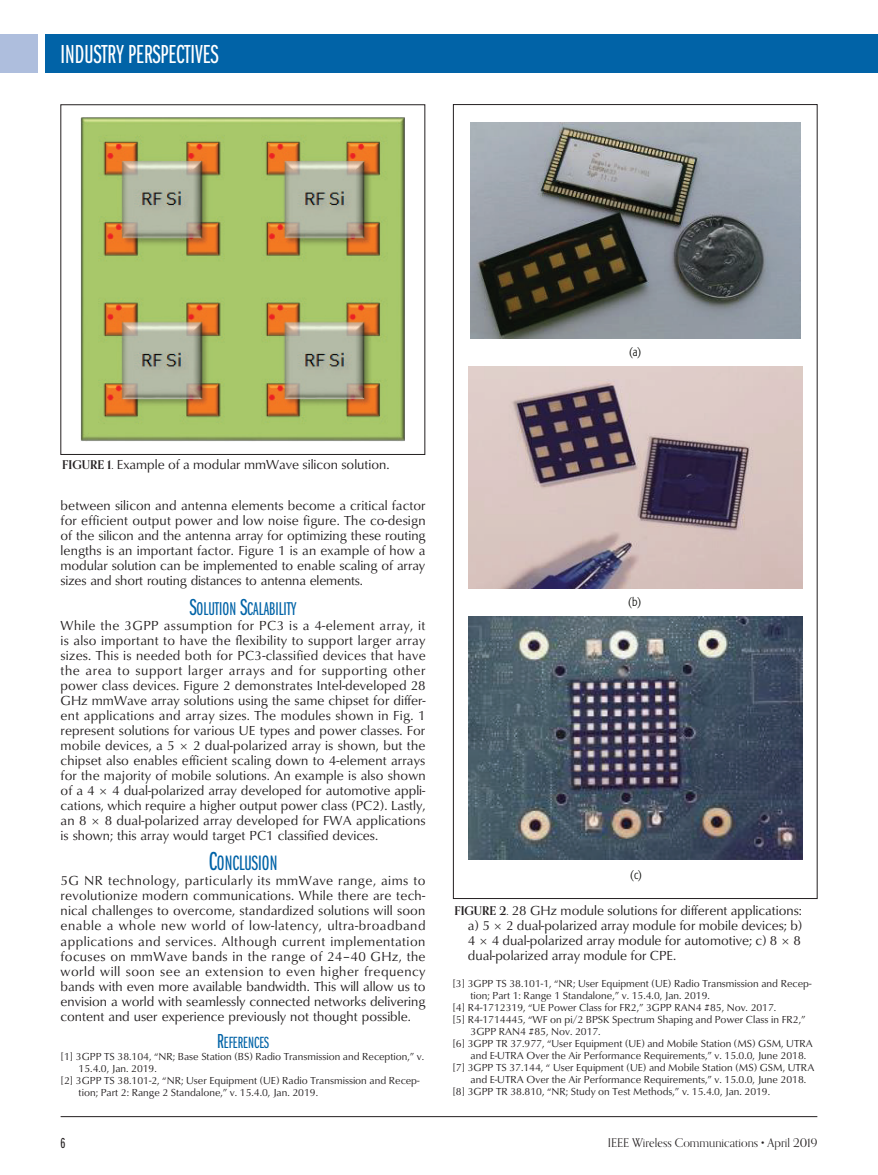
<style>
.page{position:relative;width:878px;height:1175px;background:#fff}
.page>*{position:absolute;margin:0;border:0;box-sizing:border-box;transform-origin:0 0}
.t1{font:27px "Franklin Gothic URW Ext Com D Boo SC800";color:#fff}
.t2{font:21.6px "Franklin Gothic URW Ext Com D Boo SC800";color:#0163a7}
.t3{font:19.2px "Franklin Gothic URW Ext Com D Boo SC800";color:#0163a7}
.t4{font:16.8px "Franklin Gothic URW Ext Com D Boo SC800";color:#0163a7}
.t5{font:15px "Franklin Gothic URW Ext Com D Boo";color:#231f20}
.t6{font:13.5px/15px "Classico URW";color:#231f20;text-align:justify}
.t7{font:12px "Orpheus Pro";color:#231f20}
.t8{font:300 condensed 12px "Formata";color:#040503}
.t9{font:10.5px "Classico URW";color:#231f20}
.s1{font-family:"Orpheus Pro";font-weight:700;font-size:12px}
.s2{font-size:24px}
.s3{font-size:27px}
.s4{font-size:21px}
</style>
<div class="page">
<hr style="left:61px;top:1115px;width:756px;height:1px;background:#231f20">
<div style="left:46px;top:34px;width:831px;height:39px;background:#0163a7"></div>
<div style="left:0;top:34px;width:38px;height:39px;background:#aebedd"></div>
<img style="left:81px;top:117px;width:324px;height:324px">
<img style="left:470px;top:123px;width:330px;height:215px">
<img style="left:468px;top:366px;width:334px;height:222px">
<img style="left:468px;top:616px;width:334px;height:243px">
<h1 class="t1" style="left:61px;top:40px;width:159px">INDUSTRY PERSPECTIVES</h1>
<p class="t8" style="left:628px;top:345px;width:14px">(a)</p>
<p class="t6" style="left:62px;top:456px;width:328px"><span class="s1">FIGURE 1.</span> Example of a modular mmWave silicon solution.</p>
<p class="t6" style="left:61px;top:497px;width:366px">between silicon and antenna elements become a critical factor for efficient output power and low noise figure. The co-design of the silicon and the antenna array for optimizing these routing lengths is an important factor. Figure 1 is an example of how a modular solution can be implemented to enable scaling of array sizes and short routing distances to antenna elements.</p>
<h3 class="t3" style="left:190px;top:598px;width:108px"><span class="s2">S</span>OLUTION <span class="s2">S</span>CALABI LITY</h3>
<p class="t6" style="left:61px;top:617px;width:366px">While the 3GPP assumption for PC3 is a 4-element array, it is also important to have the flexibility to support larger array sizes. This is needed both for PC3-classified devices that have the area to support larger arrays and for supporting other power class devices. Figure 2 demonstrates Intel-developed 28<br>GHz mmWave array solutions using the same chipset for differ&shy;ent applications and array sizes. The modules shown in Fig. 1 represent solutions for various UE types and power classes. For mobile devices, a 5</p>
<p class="t6" style="left:61px;top:737px;width:366px;text-indent:132px">2 dual-polarized array is shown, but the chipset also enables efficient scaling down to 4-element arrays for the majority of mobile solutions. An example is also shown of a 4</p>
<p class="t6" style="left:61px;top:782px;width:366px;text-indent:52px">4 dual-polarized array developed for automotive appli&shy;cations, which require a higher output power class (PC2). Lastly, an 8</p>
<p class="t6" style="left:61px;top:812px;width:366px;text-indent:44px">8 dual-polarized array developed for FWA applications is shown; this array would target PC1 classified devices.</p>
<h2 class="t2" style="left:208px;top:851px;width:70px"><span class="s3">C</span>ONCLUSION</h2>
<p class="t6" style="left:61px;top:872px;width:366px">5G NR technology, particularly its mmWave range, aims to revolutionize modern communications. While there are tech&shy;nical challenges to overcome, standardized solutions will soon enable a whole new world of low-latency, ultra-broadband applications and services. Although current implementation focuses on mmWave bands in the range of 24–40 GHz, the world will soon see an extension to even higher frequency bands with even more available bandwidth. This will allow us to envision a world with seamlessly connected networks delivering content and user experience previously not thought possible.</p>
<p class="t4" style="left:217px;top:1032px;width:53px"><span class="s4">R</span>EFERENCES</p>
<p class="t9" style="left:61px;top:1047px;width:365px">[1] 3GPP TS 38.104, “NR; Base Station (BS) Radio Transmission and Reception,” v.</p>
<p class="t9" style="left:79px;top:1059px;width:80px">15.4.0, Jan. 2019.</p>
<p class="t9" style="left:61px;top:1071px;width:360px">[2] 3GPP TS 38.101-2, “NR; User Equipment (UE) Radio Transmission and Recep-</p>
<p class="t9" style="left:79px;top:1083px;width:241px">tion; Part 2: Range 2 Standalone,” v. 15.4.0, Jan. 2019.</p>
<p class="t8" style="left:628px;top:595px;width:15px">(b)</p>
<p class="t8" style="left:630px;top:867px;width:13px">(c)</p>
<p class="t6" style="left:468px;top:901px;width:336px;text-indent:-14px"><span class="s1">FIGURE 2.</span> 28 GHz module solutions for different applications: a) 5 2 dual-polarized array module for mobile devices; b)<br>4 4 dual-polarized array module for automotive; c) 8 8 dual-polarized array module for CPE.</p>
<p class="t9" style="left:452px;top:975px;width:360px">[3] 3GPP TS 38.101-1, “NR; User Equipment (UE) Radio Transmission and Recep-</p>
<p class="t9" style="left:470px;top:987px;width:241px">tion; Part 1: Range 1 Standalone,” v. 15.4.0, Jan. 2019.</p>
<p class="t9" style="left:452px;top:999px;width:325px">[4] R4-1712319, “UE Power Class for FR2,” 3GPP RAN4 #85, Nov. 2017.</p>
<p class="t9" style="left:452px;top:1011px;width:354px">[5] R4-1714445, “WF on pi/2 BPSK Spectrum Shaping and Power Class in FR2,”</p>
<p class="t9" style="left:470px;top:1023px;width:132px">3GPP RAN4 #85, Nov. 2017.</p>
<p class="t9" style="left:452px;top:1035px;width:361px">[6] 3GPP TR 37.977, “User Equipment (UE) and Mobile Station (MS) GSM, UTRA</p>
<p class="t9" style="left:470px;top:1047px;width:337px">and E-UTRA Over the Air Performance Requirements,” v. 15.0.0, June 2018.</p>
<p class="t9" style="left:452px;top:1059px;width:363px">[7] 3GPP TS 37.144, “ User Equipment (UE) and Mobile Station (MS) GSM, UTRA</p>
<p class="t9" style="left:470px;top:1071px;width:337px">and E-UTRA Over the Air Performance Requirements,” v. 15.0.0, June 2018.</p>
<p class="t9" style="left:452px;top:1083px;width:319px">[8] 3GPP TR 38.810, “NR; Study on Test Methods,” v. 15.4.0, Jan. 2019.</p>
<p class="t5" style="left:61px;top:1134px;width:6px">6</p>
<p class="t7" style="left:607px;top:1134px;width:211px">IEEE Wireless Communications • April 2019</p>
</div>
